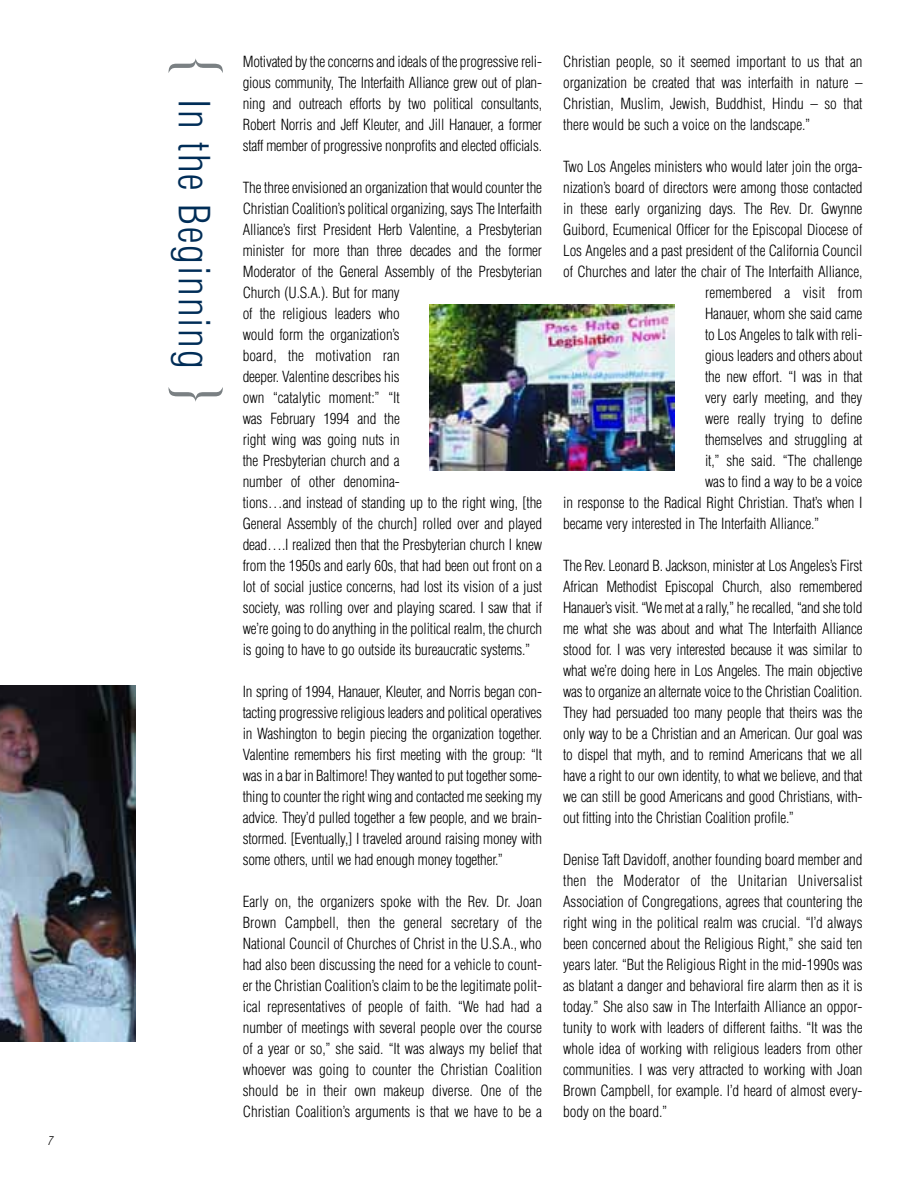
<style>
.page{position:relative;width:918px;height:1188px;background:#fff}
.page>*{position:absolute;margin:0;border:0;box-sizing:border-box;transform-origin:0 0}
.t1{font:300 condensed 42px "Helvetica";letter-spacing:.045em;color:#002d57}
.t2{font:300 condensed 15px/21px "Helvetica";letter-spacing:-.01em;color:#000;text-align:justify}
.t3{font:300 condensed 15px "Helvetica";letter-spacing:.015em;color:#000}
.t4{font:italic 300 condensed 12px "Helvetica";color:#000}
.s1{font-size:63px;color:#7a8083}
</style>
<div class="page">
<img style="left:0;top:686px;width:135px;height:355px">
<img style="left:430px;top:304px;width:245px;height:167px">
<p class="t4" style="left:47px;top:1136px;width:9px">7</p>
<h1 class="t1" style="left:210px;top:56px;width:351px;rotate:90deg"><span class="s1">{</span> In the Beginning <span class="s1">}</span></h1>
<p class="t2" style="left:243px;top:52px;width:301px">Motivated by the concerns and ideals of the progressive reli&shy;gious community, The Interfaith Alliance grew out of plan&shy;ning and outreach efforts by two political consultants, Robert Norris and Jeff Kleuter, and Jill Hanauer, a former staff member of progressive nonprofits and elected officials.</p>
<p class="t2" style="left:243px;top:178px;width:301px;text-align:left">The three envisioned an organization that would counter the Christian Coalition’s political organizing, says The Interfaith Alliance’s first President Herb Valentine, a Presbyterian minister for more than three decades and the former Moderator of the General Assembly of the Presbyterian Church (U.S.A.). But for many<br>of the religious leaders who<br>would form the organization’s<br>board, the motivation ran<br>deeper. Valentine describes his<br>own “catalytic moment:” “It<br>was February 1994 and the<br>right wing was going nuts in<br>the Presbyterian church and a<br>number of other denomina-<br>tions…and instead of standing up to the right wing, [the General Assembly of the church] rolled over and played dead….I realized then that the Presbyterian church I knew from the 1950s and early 60s, that had been out front on a lot of social justice concerns, had lost its vision of a just society, was rolling over and playing scared. I saw that if we’re going to do anything in the political realm, the church is going to have to go outside its bureaucratic systems.”</p>
<p class="t2" style="left:243px;top:682px;width:301px">In spring of 1994, Hanauer, Kleuter, and Norris began con&shy;tacting progressive religious leaders and political operatives in Washington to begin piecing the organization together.<br>Valentine remembers his first meeting with the group: “It was in a bar in Baltimore! They wanted to put together some&shy;thing to counter the right wing and contacted me seeking my advice. They’d pulled together a few people, and we brain&shy;stormed. [Eventually,] I traveled around raising money with some others, until we had enough money together.”</p>
<p class="t2" style="left:243px;top:892px;width:301px">Early on, the organizers spoke with the Rev. Dr. Joan Brown Campbell, then the general secretary of the National Council of Churches of Christ in the U.S.A., who had also been discussing the need for a vehicle to count&shy;er the Christian Coalition’s claim to be the legitimate polit&shy;ical representatives of people of faith. “We had had a number of meetings with several people over the course of a year or so,” she said. “It was always my belief that whoever was going to counter the Christian Coalition should be in their own makeup diverse. One of the Christian Coalition’s arguments is that we have to be a</p>
<p class="t2" style="left:563px;top:52px;width:301px">Christian people, so it seemed important to us that an organization be created that was interfaith in nature – Christian, Muslim, Jewish, Buddhist, Hindu – so that there would be such a voice on the landscape.”</p>
<p class="t2" style="left:563px;top:157px;width:301px">Two Los Angeles ministers who would later join the orga-</p>
<p class="t2" style="left:563px;top:178px;width:301px">nization’s board of directors were among those contacted</p>
<p class="t2" style="left:563px;top:199px;width:301px">in these early organizing days. The Rev. Dr. Gwynne</p>
<p class="t2" style="left:563px;top:220px;width:301px">Guibord, Ecumenical Officer for the Episcopal Diocese of</p>
<p class="t2" style="left:563px;top:241px;width:301px">Los Angeles and a past president of the California Council</p>
<p class="t2" style="left:563px;top:262px;width:301px">of Churches and later the chair of The Interfaith Alliance,</p>
<p class="t3" style="left:705px;top:286px;width:159px">remembered a visit from</p>
<p class="t2" style="left:705px;top:304px;width:159px">Hanauer, whom she said came</p>
<p class="t2" style="left:705px;top:325px;width:159px">to Los Angeles to talk with reli-</p>
<p class="t2" style="left:705px;top:346px;width:159px">gious leaders and others about</p>
<p class="t2" style="left:705px;top:367px;width:159px">the new effort. “I was in that</p>
<p class="t2" style="left:705px;top:388px;width:159px">very early meeting, and they</p>
<p class="t2" style="left:705px;top:409px;width:159px">were really trying to define</p>
<p class="t2" style="left:705px;top:430px;width:159px">themselves and struggling at</p>
<p class="t2" style="left:705px;top:451px;width:159px">it,” she said. “The challenge</p>
<p class="t2" style="left:705px;top:472px;width:159px">was to find a way to be a voice</p>
<p class="t2" style="left:563px;top:493px;width:301px">in response to the Radical Right Christian. That’s when I</p>
<p class="t2" style="left:563px;top:514px;width:258px">became very interested in The Interfaith Alliance.”</p>
<p class="t2" style="left:563px;top:556px;width:301px">The Rev. Leonard B. Jackson, minister at Los Angeles’s First African Methodist Episcopal Church, also remembered Hanauer’s visit. “We met at a rally,” he recalled, “and she told me what she was about and what The Interfaith Alliance stood for. I was very interested because it was similar to what we’re doing here in Los Angeles. The main objective was to organize an alternate voice to the Christian Coalition.<br>They had persuaded too many people that theirs was the only way to be a Christian and an American. Our goal was to dispel that myth, and to remind Americans that we all have a right to our own identity, to what we believe, and that we can still be good Americans and good Christians, with&shy;out fitting into the Christian Coalition profile.”</p>
<p class="t2" style="left:563px;top:850px;width:301px">Denise Taft Davidoff, another founding board member and then the Moderator of the Unitarian Universalist Association of Congregations, agrees that countering the right wing in the political realm was crucial. “I’d always been concerned about the Religious Right,” she said ten years later. “But the Religious Right in the mid-1990s was as blatant a danger and behavioral fire alarm then as it is today.” She also saw in The Interfaith Alliance an oppor&shy;tunity to work with leaders of different faiths. “It was the whole idea of working with religious leaders from other communities. I was very attracted to working with Joan Brown Campbell, for example. I’d heard of almost every&shy;body on the board.”</p>
</div>
